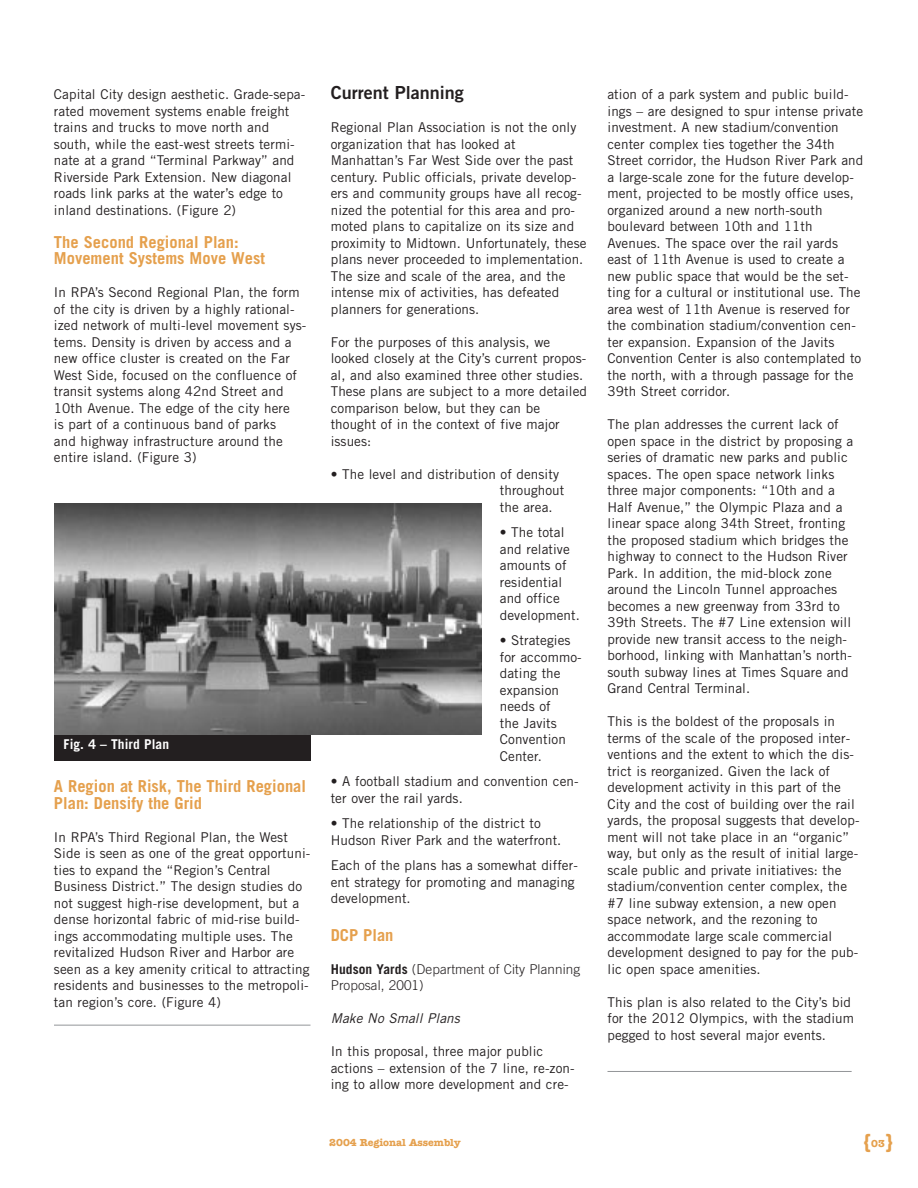
<style>
.page{position:relative;width:918px;height:1188px;background:#fff}
.page>*{position:absolute;margin:0;border:0;box-sizing:border-box;transform-origin:0 0}
.t1{font:700 21px "American Typewriter";color:#e5a04d}
.t2{font:18px "Trade Gothic Bold Two";color:#231f20}
.t3{font:700 16.5px/16.5px "Trade Gothic";color:#e5a04d}
.t4{font:13.5px/16.5px "Trade Gothic";letter-spacing:.005em;color:#231f20}
.t5{font:300 13.5px/16.5px "Trade Gothic";letter-spacing:.005em;color:#231f20}
.t6{font:italic 13.5px "Trade Gothic";color:#231f20}
.t7{font:700 13.5px "Trade Gothic";letter-spacing:.005em;color:#fff}
.t8{font:700 10.5px "American Typewriter";color:#e5a04d}
.s1{font-weight:700}
.s2{font-size:10.5px}
</style>
<div class="page">
<hr style="left:54px;top:1025px;width:256px;height:1px;background:#939598">
<img style="left:55px;top:503px;width:427px;height:232px">
<div style="left:55px;top:735px;width:256px;height:25px;background:#231f20"></div>
<hr style="left:608px;top:1071px;width:244px;height:1px;background:#939598">
<p class="t4" style="left:54px;top:87px;width:253px">Capital City design aesthetic. Grade-sepa&shy;rated movement systems enable freight trains and trucks to move north and south, while the east-west streets termi&shy;nate at a grand “Terminal Parkway” and Riverside Park Extension. New diagonal roads link parks at the water’s edge to inland destinations. (Figure 2)</p>
<p class="t3" style="left:54px;top:235px;width:212px">The Second Regional Plan:<br>Movement Systems Move West</p>
<p class="t4" style="left:54px;top:285px;width:254px">In RPA’s Second Regional Plan, the form of the city is driven by a highly rational&shy;ized network of multi-level movement sys&shy;tems. Density is driven by access and a new office cluster is created on the Far West Side, focused on the confluence of transit systems along 42nd Street and 10th Avenue. The edge of the city here<br>is part of a continuous band of parks<br>and highway infrastructure around the entire island. (Figure 3)</p>
<p class="t7" style="left:64px;top:739px;width:107px">Fig. 4 – Third Plan</p>
<p class="t3" style="left:54px;top:780px;width:254px">A Region at Risk, The Third Regional<br>Plan: Densify the Grid</p>
<p class="t4" style="left:54px;top:830px;width:258px">In RPA’s Third Regional Plan, the West Side is seen as one of the great opportuni&shy;ties to expand the “Region’s Central Business District.” The design studies do not suggest high-rise development, but a dense horizontal fabric of mid-rise build&shy;ings accommodating multiple uses. The revitalized Hudson River and Harbor are seen as a key amenity critical to attracting residents and businesses to the metropoli&shy;tan region’s core. (Figure 4)</p>
<h2 class="t2" style="left:331px;top:86px;width:135px">Current Planning</h2>
<p class="t4" style="left:331px;top:121px;width:257px">Regional Plan Association is not the only organization that has looked at Manhattan’s Far West Side over the past century. Public officials, private develop&shy;ers and community groups have all recog&shy;nized the potential for this area and pro&shy;moted plans to capitalize on its size and proximity to Midtown. Unfortunately, these plans never proceeded to implementation.<br>The size and scale of the area, and the intense mix of activities, has defeated planners for generations.</p>
<p class="t4" style="left:331px;top:335px;width:258px">For the purposes of this analysis, we looked closely at the City’s current propos&shy;al, and also examined three other studies.<br>These plans are subject to a more detailed comparison below, but they can be thought of in the context of five major issues:</p>
<p class="t4" style="left:500px;top:467px;width:66px;text-indent:-169px">• The level and distribution of density throughout the area.</p>
<p class="t4" style="left:500px;top:526px;width:82px">• The total and relative amounts of residential and office development.</p>
<p class="t4" style="left:500px;top:634px;width:83px">• Strategies for accommo&shy;dating the expansion needs of<br>the Javits<br>Convention<br>Center.</p>
<p class="t4" style="left:331px;top:775px;width:249px">• A football stadium and convention cen&shy;ter over the rail yards.</p>
<p class="t4" style="left:331px;top:817px;width:232px">• The relationship of the district to<br>Hudson River Park and the waterfront.</p>
<p class="t4" style="left:331px;top:859px;width:249px">Each of the plans has a somewhat differ&shy;ent strategy for promoting and managing development.</p>
<p class="t3" style="left:331px;top:928px;width:64px">DCP Plan</p>
<p class="t5" style="left:331px;top:962px;width:251px"><span class="s1">Hudson Yards</span> (Department of City Planning<br>Proposal, 2001)</p>
<p class="t6" style="left:331px;top:1014px;width:133px">Make No Small Plans</p>
<p class="t4" style="left:331px;top:1045px;width:245px">In this proposal, three major public actions – extension of the 7 line, re-zon&shy;ing to allow more development and cre-</p>
<p class="t4" style="left:608px;top:87px;width:257px">ation of a park system and public build&shy;ings – are designed to spur intense private investment. A new stadium/convention center complex ties together the 34th Street corridor, the Hudson River Park and a large-scale zone for the future develop&shy;ment, projected to be mostly office uses, organized around a new north-south boulevard between 10th and 11th Avenues. The space over the rail yards east of 11th Avenue is used to create a new public space that would be the set&shy;ting for a cultural or institutional use. The area west of 11th Avenue is reserved for the combination stadium/convention cen&shy;ter expansion. Expansion of the Javits Convention Center is also contemplated to the north, with a through passage for the 39th Street corridor.</p>
<p class="t4" style="left:608px;top:417px;width:247px">The plan addresses the current lack of open space in the district by proposing a series of dramatic new parks and public spaces. The open space network links three major components: “10th and a Half Avenue,” the Olympic Plaza and a linear space along 34th Street, fronting the proposed stadium which bridges the highway to connect to the Hudson River Park. In addition, the mid-block zone around the Lincoln Tunnel approaches becomes a new greenway from 33rd to 39th Streets. The #7 Line extension will provide new transit access to the neigh&shy;borhood, linking with Manhattan’s north&shy;south subway lines at Times Square and Grand Central Terminal.</p>
<p class="t4" style="left:608px;top:714px;width:254px">This is the boldest of the proposals in terms of the scale of the proposed inter&shy;ventions and the extent to which the dis&shy;trict is reorganized. Given the lack of development activity in this part of the City and the cost of building over the rail yards, the proposal suggests that develop&shy;ment will not take place in an “organic” way, but only as the result of initial large&shy;scale public and private initiatives: the stadium/convention center complex, the #7 line subway extension, a new open space network, and the rezoning to accommodate large scale commercial development designed to pay for the pub&shy;lic open space amenities.</p>
<p class="t4" style="left:608px;top:995px;width:248px">This plan is also related to the City’s bid for the 2012 Olympics, with the stadium pegged to host several major events.</p>
<p class="t8" style="left:329px;top:1138px;width:133px">2004 Regional Assembly</p>
<h1 class="t1" style="left:862px;top:1134px;width:34px">{ }<span class="s2">0 3</span></h1>
</div>
